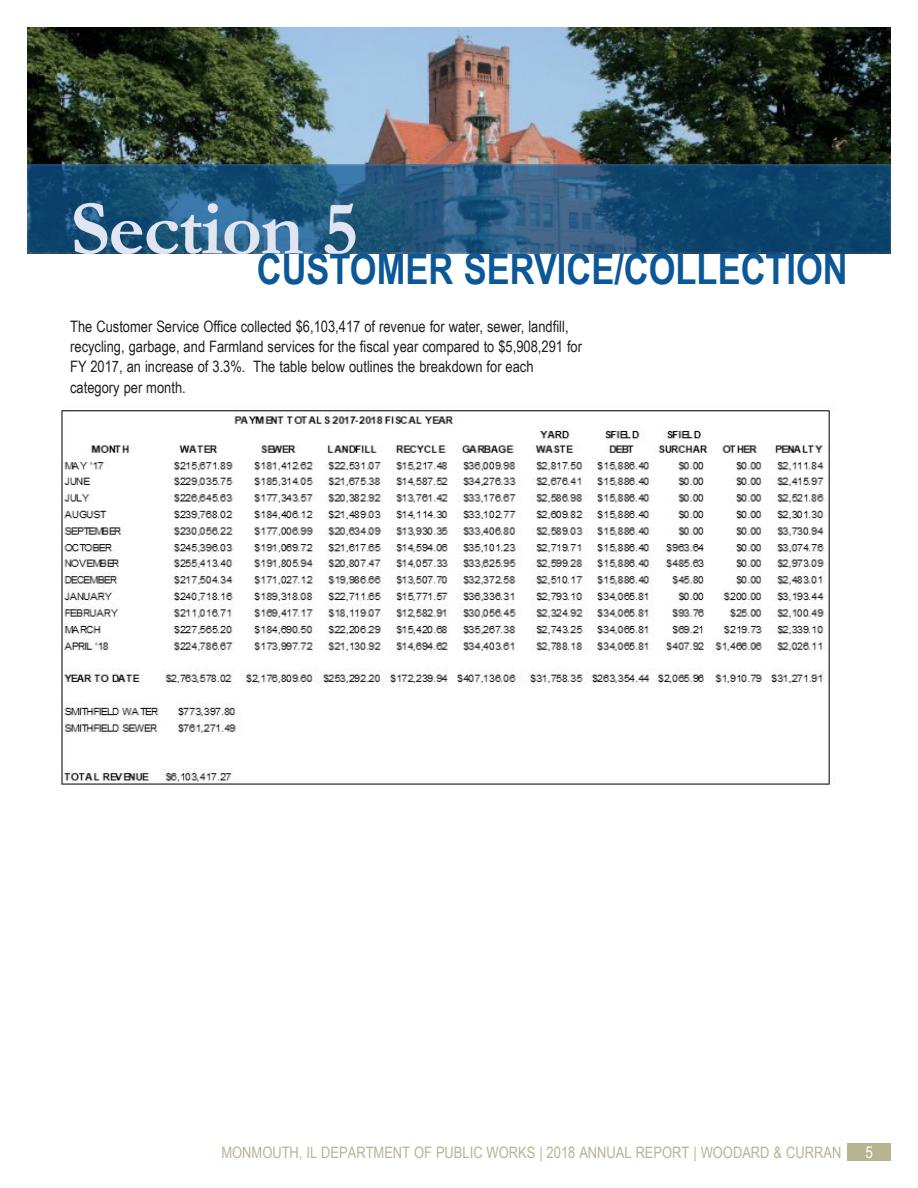
<style>
.page{position:relative;width:918px;height:1188px;background:#fff}
.page>*{position:absolute;margin:0;border:0;box-sizing:border-box;transform-origin:0 0}
.divider_head-garamo{font:700 78px "Garamond";letter-spacing:-.02em;color:#e0e5f1}
.divider_subhead-Ari{font:700 42px "Arial Narrow";color:#0c5896}
.t1{font:16.5px "Arial Narrow";color:#fff}
.text{font:15.75px/20.2px "Arial Narrow";color:#231f20}
.t2{font:15.75px "Arial Narrow";color:#b6b491}
</style>
<div class="page">
<img style="left:27px;top:27px;width:864px;height:137px">
<div style="left:848px;top:1143px;width:43px;height:18px;background:#b6b491"></div>
<svg style="left:27px;top:164px;width:864px;height:90px;background:#1e537a"></svg>
<img style="left:61px;top:404px;width:774px;height:381px">
<p class="divider_head-garamo" style="left:70px;top:176px;width:290px">Section 5</p>
<p class="divider_subhead-Ari" style="left:257px;top:237px;width:592px">CUSTOMER SERVICE/COLLECTION</p>
<p class="text" style="left:70px;top:316px;width:513px">The Customer Service Office collected $6,103,417 of revenue for water, sewer, landfill, recycling, garbage, and Farmland services for the fiscal year compared to $5,908,291 for FY 2017, an increase of 3.3%. The table below outlines the breakdown for each category per month.</p>
<p class="t2" style="left:221px;top:1141px;width:621px">MONMOUTH, IL DEPARTMENT OF PUBLIC WORKS | 2018 ANNUAL REPORT | WOODARD &amp; CURRAN</p>
<p class="t1" style="left:866px;top:1140px;width:9px">5</p>
</div>
